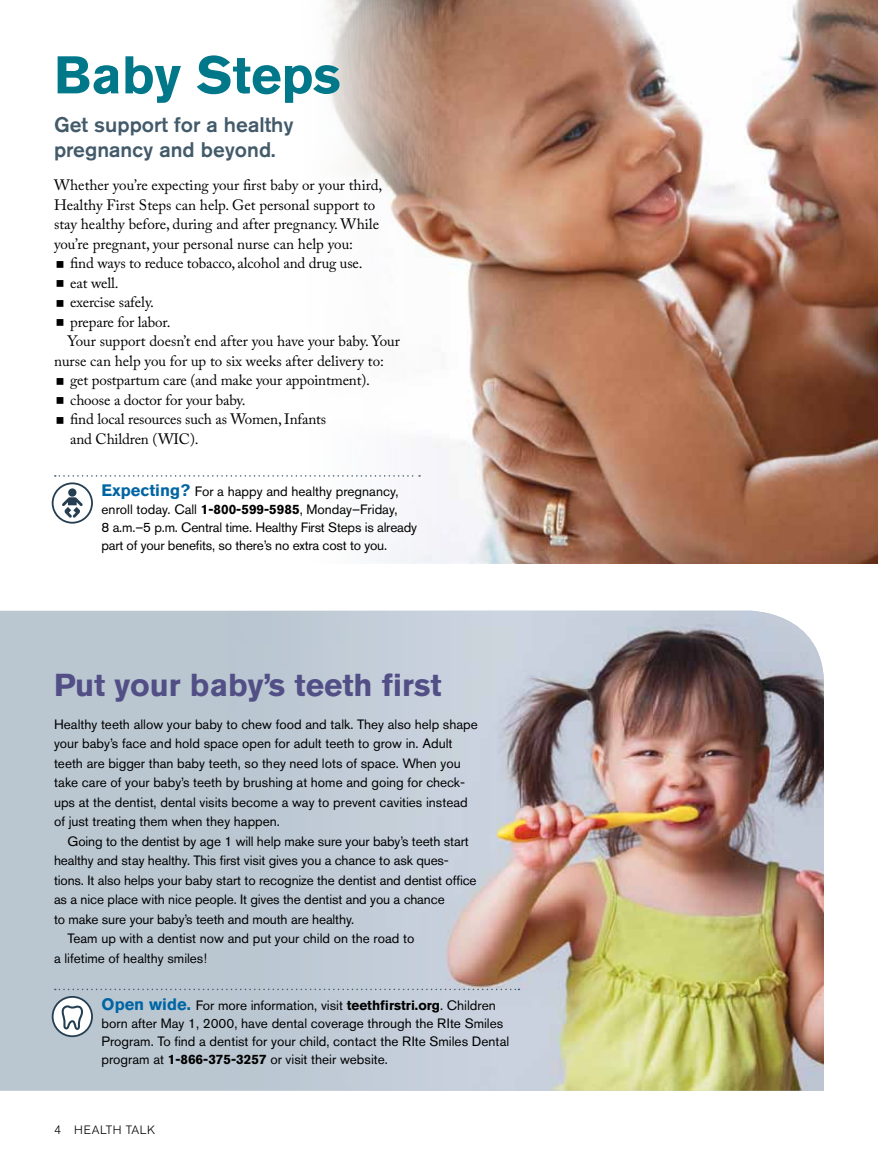
<style>
.page{position:relative;width:878px;height:1161px;background:#fff}
.page>*{position:absolute;margin:0;border:0;box-sizing:border-box;transform-origin:0 0}
.t1{font:700 52.5px "Akzidenz Grotesk BE";color:#00788a}
.t2{font:700 31.5px "Akzidenz Grotesk BE";color:#524e86}
.t3{font:500 21px/25.2px "Akzidenz Grotesk BE";color:#425a69}
.t4{font:15px/19.5px "Adobe Caslon Pro";color:#000}
.t5{font:13.5px/18px "Akzidenz Grotesk BE";color:#000}
.t6{font:300 12px "Akzidenz Grotesk BE";letter-spacing:.05em;color:#000}
.s1{font-weight:700;font-size:16.5px;color:#0065a4}
.s2{font-weight:700}
</style>
<div class="page">
<img style="left:328px;top:0;width:550px;height:563px">
<div style="left:0;top:611px;width:214px;height:480px;background:#bac7d1"></div>
<img style="left:214px;top:611px;width:610px;height:480px">
<svg style="left:52px;top:475px;width:368px;height:49px"></svg>
<svg style="left:55px;top:989px;width:464px;height:1px"></svg>
<svg style="left:52px;top:996px;width:41px;height:41px"></svg>
<h1 class="t1" style="left:54px;top:45px;width:288px">Baby Steps</h1>
<h3 class="t3" style="left:54px;top:112px;width:241px">Get support for a healthy pregnancy and beyond.</h3>
<p class="t4" style="left:54px;top:175px;width:330px">Whether you’re expecting your first baby or your third, Healthy First Steps can help. Get personal support to stay healthy before, during and after pregnancy. While you’re pregnant, your personal nurse can help you:</p>
<p class="t4" style="left:70px;top:253px;width:294px">find ways to reduce tobacco, alcohol and drug use.</p>
<p class="t4" style="left:70px;top:273px;width:50px">eat well.</p>
<p class="t4" style="left:70px;top:292px;width:85px">exercise safely.</p>
<p class="t4" style="left:70px;top:312px;width:102px">prepare for labor.</p>
<p class="t4" style="left:68px;top:331px;width:334px">Your support doesn’t end after you have your baby. Your</p>
<p class="t4" style="left:54px;top:351px;width:331px">nurse can help you for up to six weeks after delivery to:</p>
<p class="t4" style="left:70px;top:370px;width:301px">get postpartum care (and make your appointment).</p>
<p class="t4" style="left:70px;top:390px;width:177px">choose a doctor for your baby.</p>
<p class="t4" style="left:70px;top:409px;width:257px">find local resources such as Women, Infants</p>
<p class="t4" style="left:70px;top:429px;width:130px">and Children (WIC).</p>
<p class="t5" style="left:101px;top:482px;width:317px"><span class="s1">Expecting?</span> For a happy and healthy pregnancy, enroll today. Call <span class="s2">1-800-599-5985</span>, Monday–Friday,<br>8 a.m.–5 p.m. Central time. Healthy First Steps is already part of your benefits, so there’s no extra cost to you.</p>
<h2 class="t2" style="left:54px;top:666px;width:389px">Put your baby’s teeth first</h2>
<p class="t5" style="left:54px;top:714px;width:425px;line-height:19.5px">Healthy teeth allow your baby to chew food and talk. They also help shape your baby’s face and hold space open for adult teeth to grow in. Adult teeth are bigger than baby teeth, so they need lots of space. When you take care of your baby’s teeth by brushing at home and going for check&shy;ups at the dentist, dental visits become a way to prevent cavities instead of just treating them when they happen.</p>
<p class="t5" style="left:68px;top:832px;width:403px">Going to the dentist by age 1 will help make sure your baby’s teeth start</p>
<p class="t5" style="left:54px;top:851px;width:396px">healthy and stay healthy. This first visit gives you a chance to ask ques-</p>
<p class="t5" style="left:54px;top:871px;width:424px">tions. It also helps your baby start to recognize the dentist and dentist office</p>
<p class="t5" style="left:54px;top:890px;width:392px">as a nice place with nice people. It gives the dentist and you a chance</p>
<p class="t5" style="left:54px;top:910px;width:302px">to make sure your baby’s teeth and mouth are healthy.</p>
<p class="t5" style="left:68px;top:929px;width:348px">Team up with a dentist now and put your child on the road to</p>
<p class="t5" style="left:54px;top:949px;width:155px">a lifetime of healthy smiles!</p>
<p class="t5" style="left:101px;top:996px;width:409px"><span class="s1">Open wide.</span> For more information, visit <span class="s2">teethfirstri.org</span>. Children born after May 1, 2000, have dental coverage through the RIte Smiles Program. To find a dentist for your child, contact the RIte Smiles Dental program at <span class="s2">1-866-375-3257</span> or visit their website.</p>
<p class="t6" style="left:54px;top:1123px;width:103px">4 HEALTH TALK</p>
</div>
